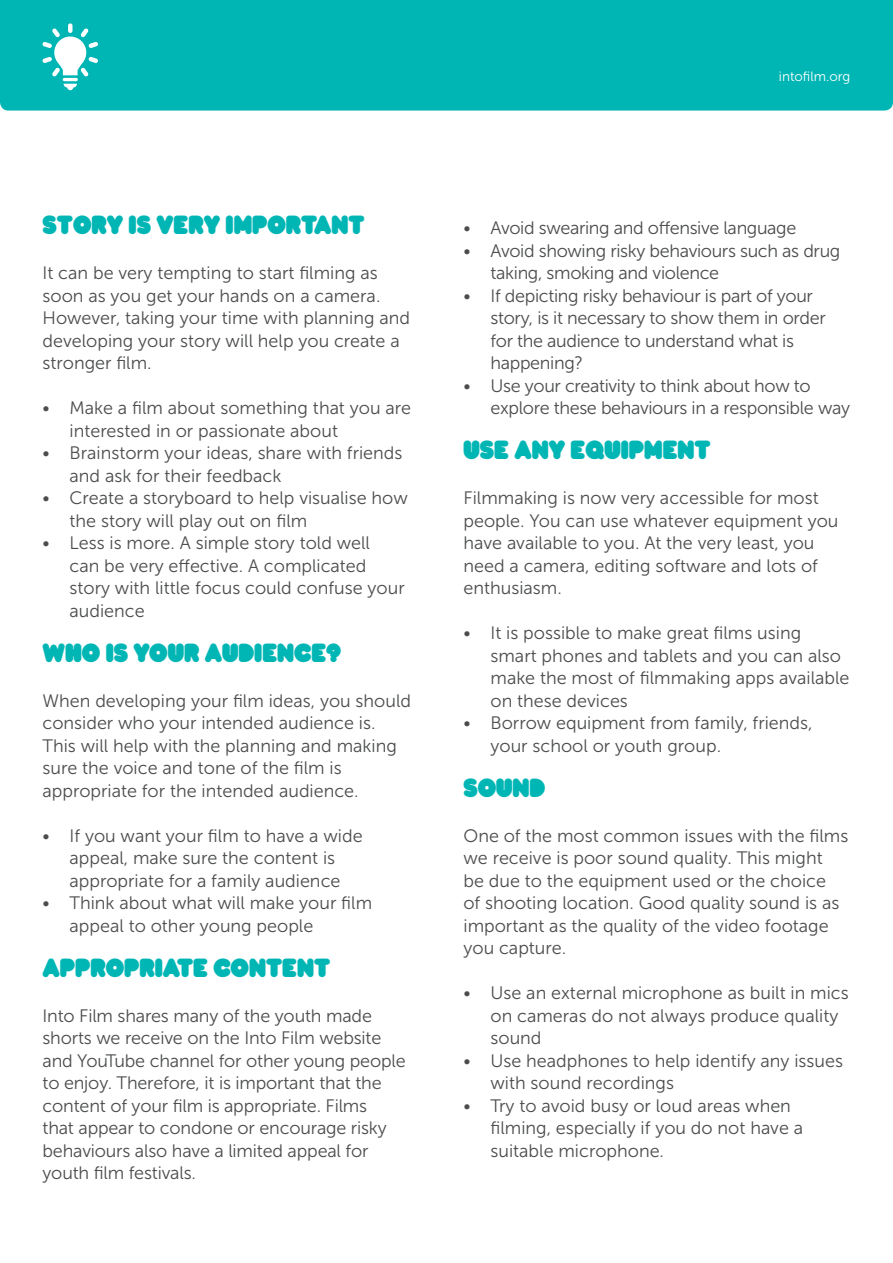
<style>
.page{position:relative;width:893px;height:1263px;background:#fff}
.page>*{position:absolute;margin:0;border:0;box-sizing:border-box;transform-origin:0 0}
.t1{font:700 27px "Into Film Rounded";color:#00b6b5}
.t2{font:18px/22.5px "Museo Sans 300";color:#4b4c4d}
.t3{font:18px/22.5px "Museo Sans 300";letter-spacing:-.02em;color:#4b4c4d}
.t4{font:13.5px "Museo Sans 300";color:#fff}
</style>
<div class="page">
<div style="left:0;top:0;width:893px;height:111px;background:#00b6b5"></div>
<hr style="left:63px;top:78px;width:15px;height:3px;background:#fff;border-radius:2px">
<svg style="left:64px;top:84px;width:13px;height:6px"></svg>
<svg style="left:68px;top:23px;width:4px;height:10px"></svg>
<svg style="left:42px;top:28px;width:56px;height:48px"></svg>
<p class="t1" style="left:43px;top:209px;width:324px">STORY IS VERY IMPORTANT</p>
<p class="t2" style="left:43px;top:262px;width:369px">It can be very tempting to start filming as soon as you get your hands on a camera.<br>However, taking your time with planning and developing your story will help you create a stronger film.</p>
<p class="t2" style="left:70px;top:397px;width:343px;text-indent:-27px">• Make a film about something that you are interested in or passionate about</p>
<p class="t2" style="left:70px;top:442px;width:334px;text-indent:-27px">• Brainstorm your ideas, share with friends and ask for their feedback</p>
<p class="t2" style="left:70px;top:487px;width:340px;text-indent:-27px">• Create a storyboard to help visualise how the story will play out on film</p>
<p class="t2" style="left:70px;top:532px;width:337px;text-indent:-27px">• Less is more. A simple story told well<br>can be very effective. A complicated story with little focus could confuse your audience</p>
<p class="t1" style="left:43px;top:637px;width:300px">WHO IS YOUR AUDIENCE?</p>
<p class="t2" style="left:43px;top:689px;width:370px">When developing your film ideas, you should consider who your intended audience is.<br>This will help with the planning and making sure the voice and tone of the film is appropriate for the intended audience.</p>
<p class="t2" style="left:43px;top:824px;width:322px;text-align:center">• If you want your film to have a wide appeal, make sure the content is appropriate for a family audience</p>
<p class="t2" style="left:70px;top:892px;width:304px;text-indent:-27px">• Think about what will make your film appeal to other young people</p>
<p class="t1" style="left:43px;top:952px;width:289px">APPROPRIATE CONTENT</p>
<p class="t2" style="left:43px;top:1004px;width:365px">Into Film shares many of the youth made shorts we receive on the Into Film website and YouTube channel for other young people to enjoy. Therefore, it is important that the content of your film is appropriate. Films<br>that appear to condone or encourage risky behaviours also have a limited appeal for youth film festivals.</p>
<p class="t4" style="left:779px;top:69px;width:73px">intofilm.org</p>
<p class="t3" style="left:463px;top:217px;width:334px">• Avoid swearing and offensive language</p>
<p class="t3" style="left:490px;top:239px;width:351px;text-indent:-27px">• Avoid showing risky behaviours such as drug taking, smoking and violence</p>
<p class="t3" style="left:490px;top:284px;width:337px;text-indent:-27px">• If depicting risky behaviour is part of your story, is it necessary to show them in order for the audience to understand what is happening?</p>
<p class="t3" style="left:490px;top:374px;width:361px;text-indent:-27px">• Use your creativity to think about how to explore these behaviours in a responsible way</p>
<p class="t1" style="left:463px;top:434px;width:249px">USE ANY EQUIPMENT</p>
<p class="t2" style="left:463px;top:487px;width:377px">Filmmaking is now very accessible for most people. You can use whatever equipment you have available to you. At the very least, you need a camera, editing software and lots of enthusiasm.</p>
<p class="t2" style="left:490px;top:622px;width:360px;text-indent:-27px">• It is possible to make great films using smart phones and tablets and you can also make the most of filmmaking apps available on these devices</p>
<p class="t2" style="left:490px;top:712px;width:324px;text-indent:-27px">• Borrow equipment from family, friends, your school or youth group.</p>
<p class="t1" style="left:463px;top:772px;width:83px">SOUND</p>
<p class="t2" style="left:463px;top:824px;width:386px">One of the most common issues with the films we receive is poor sound quality. This might<br>be due to the equipment used or the choice<br>of shooting location. Good quality sound is as important as the quality of the video footage you capture.</p>
<p class="t2" style="left:490px;top:982px;width:360px;text-indent:-27px">• Use an external microphone as built in mics on cameras do not always produce quality sound</p>
<p class="t2" style="left:490px;top:1049px;width:354px;text-indent:-27px">• Use headphones to help identify any issues with sound recordings</p>
<p class="t2" style="left:490px;top:1094px;width:314px;text-indent:-27px">• Try to avoid busy or loud areas when filming, especially if you do not have a suitable microphone.</p>
</div>
